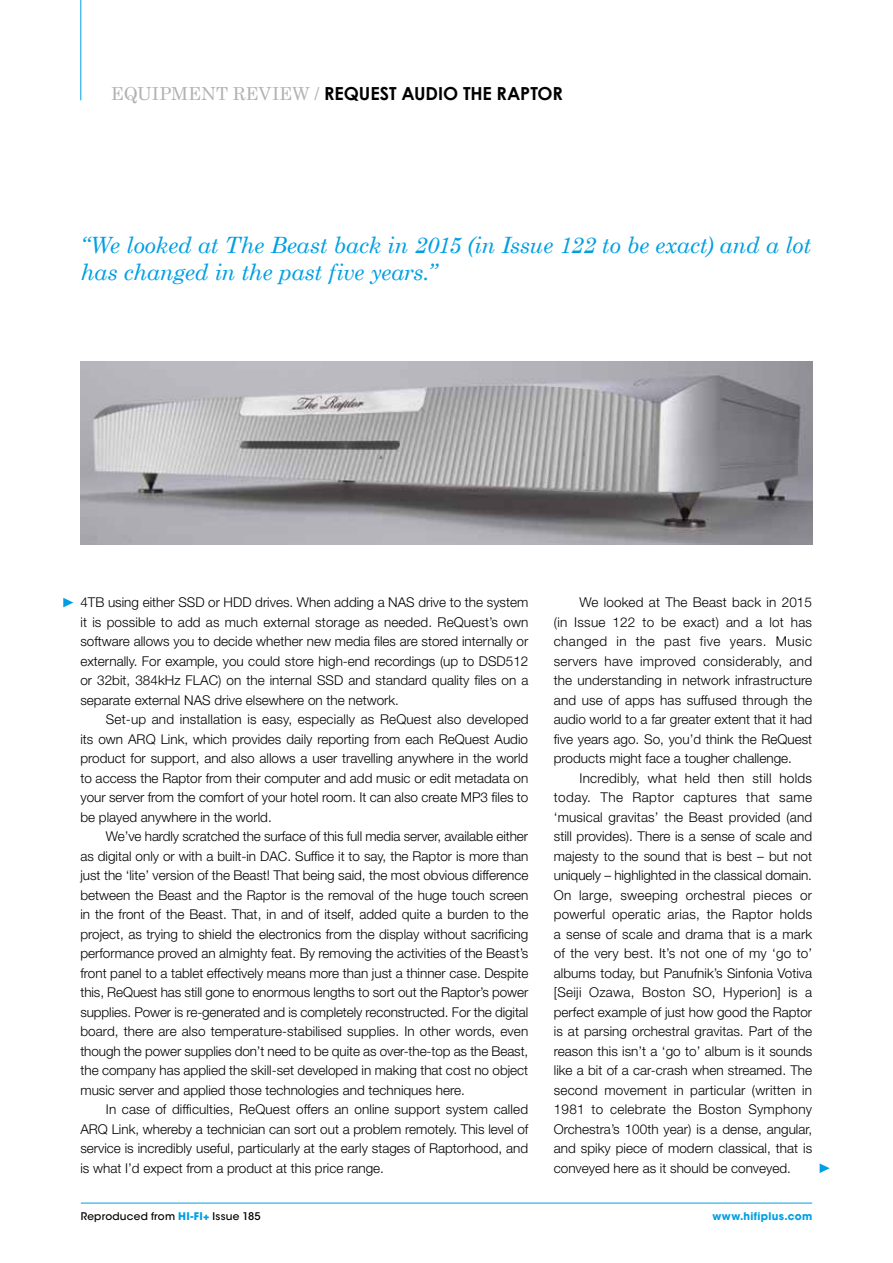
<style>
.page{position:relative;width:893px;height:1263px;background:#fff}
.page>*{position:absolute;margin:0;border:0;box-sizing:border-box;transform-origin:0 0}
.t1{font:italic 22.5px/27px "Century Schoolbook";letter-spacing:-.015em;color:#009fe3}
.t2{font:700 18px "Century Gothic";color:#000}
.t3{font:300 13.5px/19.5px "Helvetica Neue LT Std";color:#000;text-align:justify}
.t4{font:500 10.5px "ITC Avant Garde Std";letter-spacing:.02em;color:#000}
.t5{font:700 10.5px "ITC Avant Garde Std";letter-spacing:.03em;color:#009fe3}
.s1{font-family:"Century Schoolbook";font-weight:400;color:#b3b2b2}
.s2{font-weight:700;color:#009fe3}
</style>
<div class="page">
<img style="left:80px;top:361px;width:732px;height:183px">
<svg style="left:820px;top:1163px;width:10px;height:10px"></svg>
<svg style="left:63px;top:598px;width:10px;height:9px"></svg>
<hr style="left:81px;top:1203px;width:731px;height:1px;background:#009fe3">
<hr style="left:80px;top:0;width:1px;height:100px;background:#009fe3">
<h2 class="t2" style="left:111px;top:82px;width:453px"><span class="s1">EQUIPMENT REVIEW /</span> REQUEST AUDIO THE RAPTOR</h2>
<h1 class="t1" style="left:81px;top:231px;width:732px">“We looked at The Beast back in 2015 (in Issue 122 to be exact) and a lot has changed in the past five years.”</h1>
<p class="t3" style="left:80px;top:592px;width:449px">4TB using either SSD or HDD drives. When adding a NAS drive to the system it is possible to add as much external storage as needed. ReQuest’s own software allows you to decide whether new media files are stored internally or externally. For example, you could store high-end recordings (up to DSD512 or 32bit, 384kHz FLAC) on the internal SSD and standard quality files on a separate external NAS drive elsewhere on the network.</p>
<p class="t3" style="left:80px;top:709px;width:450px;text-indent:26px">Set-up and installation is easy, especially as ReQuest also developed its own ARQ Link, which provides daily reporting from each ReQuest Audio product for support, and also allows a user travelling anywhere in the world to access the Raptor from their computer and add music or edit metadata on your server from the comfort of your hotel room. It can also create MP3 files to be played anywhere in the world.</p>
<p class="t3" style="left:80px;top:826px;width:450px;text-indent:26px">We’ve hardly scratched the surface of this full media server, available either as digital only or with a built-in DAC. Suffice it to say, the Raptor is more than just the ‘lite’ version of the Beast! That being said, the most obvious difference between the Beast and the Raptor is the removal of the huge touch screen in the front of the Beast. That, in and of itself, added quite a burden to the project, as trying to shield the electronics from the display without sacrificing performance proved an almighty feat. By removing the activities of the Beast’s front panel to a tablet effectively means more than just a thinner case. Despite this, ReQuest has still gone to enormous lengths to sort out the Raptor’s power supplies. Power is re‑generated and is completely reconstructed. For the digital board, there are also temperature-stabilised supplies. In other words, even though the power supplies don’t need to be quite as over-the-top as the Beast, the company has applied the skill-set developed in making that cost no object music server and applied those technologies and techniques here.</p>
<p class="t3" style="left:80px;top:1099px;width:449px;text-indent:26px">In case of difficulties, ReQuest offers an online support system called ARQ Link, whereby a technician can sort out a problem remotely. This level of service is incredibly useful, particularly at the early stages of Raptorhood, and is what I’d expect from a product at this price range.</p>
<p class="t3" style="left:554px;top:592px;width:260px;text-indent:26px">We looked at The Beast back in 2015 (in Issue 122 to be exact) and a lot has changed in the past five years. Music servers have improved considerably, and the understanding in network infrastructure and use of apps has suffused through the audio world to a far greater extent that it had five years ago. So, you’d think the ReQuest products might face a tougher challenge.</p>
<p class="t3" style="left:554px;top:768px;width:260px;text-indent:26px">Incredibly, what held then still holds today. The Raptor captures that same ‘musical gravitas’ the Beast provided (and still provides). There is a sense of scale and majesty to the sound that is best – but not uniquely – highlighted in the classical domain.<br>On large, sweeping orchestral pieces or powerful operatic arias, the Raptor holds a sense of scale and drama that is a mark of the very best. It’s not one of my ‘go to’ albums today, but Panufnik’s Sinfonia Votiva [Seiji Ozawa, Boston SO, Hyperion] is a perfect example of just how good the Raptor is at parsing orchestral gravitas. Part of the reason this isn’t a ‘go to’ album is it sounds like a bit of a car-crash when streamed. The second movement in particular (written in 1981 to celebrate the Boston Symphony Orchestra’s 100th year) is a dense, angular, and spiky piece of modern classical, that is conveyed here as it should be conveyed.</p>
<p class="t4" style="left:81px;top:1210px;width:182px">Reproduced from <span class="s2">HI-FI+</span> Issue 185</p>
<p class="t5" style="left:712px;top:1210px;width:101px">www.hifiplus.com</p>
</div>
